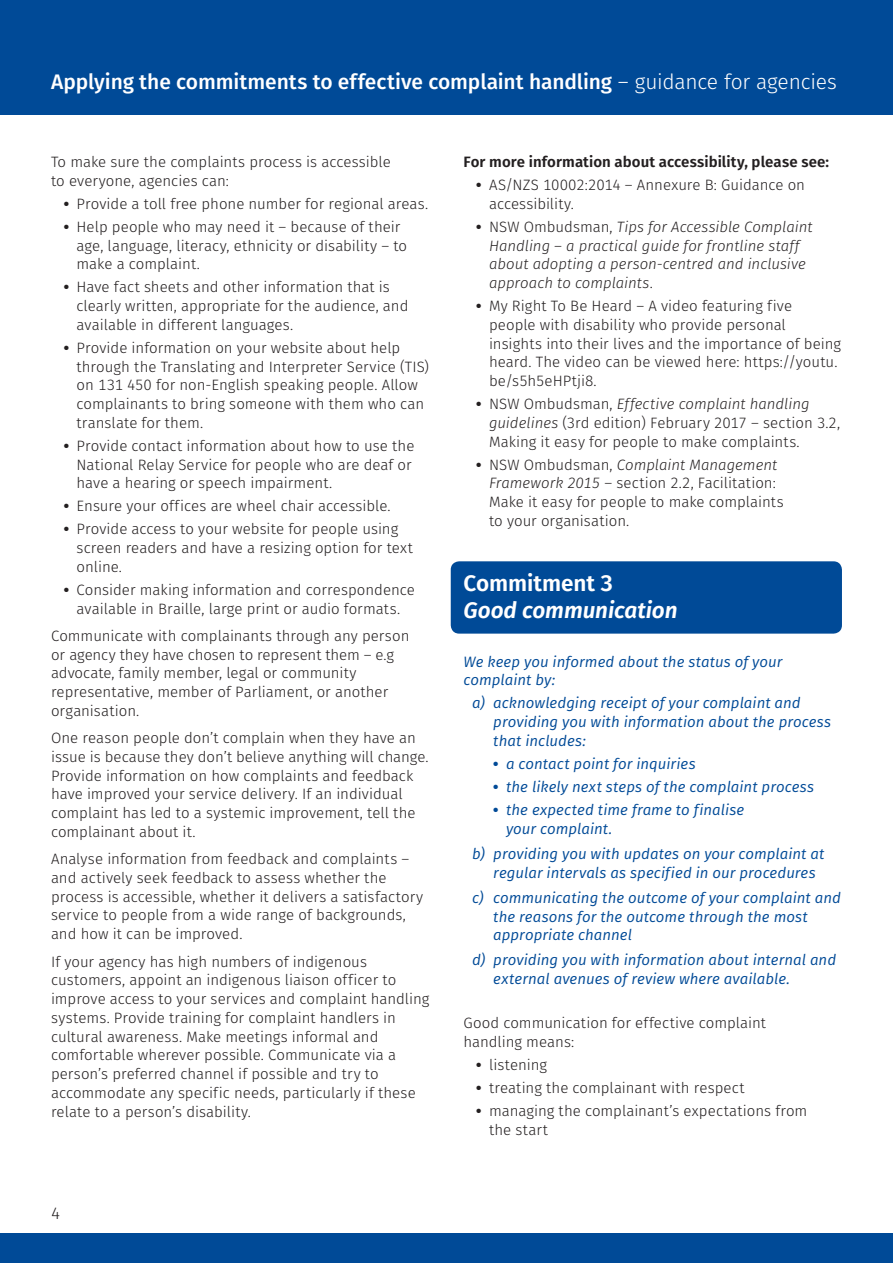
<style>
.page{position:relative;width:893px;height:1263px;background:#fff}
.page>*{position:absolute;margin:0;border:0;box-sizing:border-box;transform-origin:0 0}
.FS_GL_Heading_2{font:italic 600 22.5px/27px "Fira Sans";letter-spacing:-.005em;color:#fff}
.t1{font:500 21px "Fira Sans";letter-spacing:-.005em;color:#fff}
.t2{font:300 16.5px "Fira Sans";color:#231f20}
.FS_GL_Body_text{font:300 15px/18.8px "Fira Sans";color:#231f20}
.lettered_commitment{font:italic 15px/18.8px "Fira Sans";letter-spacing:.005em;color:#004a97}
.t3{font:italic 300 15px/18.8px "Fira Sans";color:#231f20}
.FS_GL_Body_text-2{font:italic 15px/18.8px "Fira Sans";letter-spacing:.005em;color:#004a97}
.more_info{font:600 15px "Fira Sans";letter-spacing:.005em;color:#231f20}
.s1{font-weight:300}
.s2{font-weight:800}
.s3{font-weight:800;font-style:normal}
.s4{font-style:normal}
.s5{font-style:italic}
</style>
<div class="page">
<div style="left:0;top:0;width:893px;height:115px;background:#004a97"></div>
<div style="left:0;top:1233px;width:893px;height:30px;background:#004a97"></div>
<div style="left:451px;top:561px;width:391px;height:73px;background:#004a97;border-radius:9px"></div>
<h2 class="t1" style="left:51px;top:65px;width:787px">Applying the commitments to effective complaint handling <span class="s1">– guidance for agencies</span></h2>
<p class="FS_GL_Body_text" style="left:51px;top:152px;width:341px">To make sure the complaints process is accessible to everyone, agencies can:</p>
<p class="FS_GL_Body_text" style="left:64px;top:194px;width:366px"><span class="s2">•</span> Provide a toll free phone number for regional areas.</p>
<p class="FS_GL_Body_text" style="left:77px;top:217px;width:332px;text-indent:-13px"><span class="s2">•</span> Help people who may need it – because of their age, language, literacy, ethnicity or disability – to make a complaint.</p>
<p class="FS_GL_Body_text" style="left:77px;top:278px;width:333px;text-indent:-13px"><span class="s2">•</span> Have fact sheets and other information that is clearly written, appropriate for the audience, and available in different languages.</p>
<p class="FS_GL_Body_text" style="left:77px;top:338px;width:354px;text-indent:-13px"><span class="s2">•</span> Provide information on your website about help through the Translating and Interpreter Service (TIS) on 131 450 for non-English speaking people. Allow complainants to bring someone with them who can translate for them.</p>
<p class="FS_GL_Body_text" style="left:77px;top:436px;width:339px;text-indent:-13px"><span class="s2">•</span> Provide contact information about how to use the<br>National Relay Service for people who are deaf or have a hearing or speech impairment.</p>
<p class="FS_GL_Body_text" style="left:64px;top:497px;width:328px"><span class="s2">•</span> Ensure your offices are wheel chair accessible.</p>
<p class="FS_GL_Body_text" style="left:77px;top:520px;width:338px;text-indent:-13px"><span class="s2">•</span> Provide access to your website for people using screen readers and have a resizing option for text online.</p>
<p class="FS_GL_Body_text" style="left:64px;top:580px;width:353px;text-align:center"><span class="s2">•</span> Consider making information and correspondence available in Braille, large print or audio formats.</p>
<p class="FS_GL_Body_text" style="left:51px;top:626px;width:360px">Communicate with complainants through any person or agency they have chosen to represent them – e.g advocate, family member, legal or community representative, member of Parliament, or another organisation.</p>
<p class="FS_GL_Body_text" style="left:51px;top:728px;width:379px">One reason people don’t complain when they have an issue is because they don’t believe anything will change.<br>Provide information on how complaints and feedback have improved your service delivery. If an individual complaint has led to a systemic improvement, tell the complainant about it.</p>
<p class="FS_GL_Body_text" style="left:51px;top:849px;width:374px">Analyse information from feedback and complaints – and actively seek feedback to assess whether the process is accessible, whether it delivers a satisfactory service to people from a wide range of backgrounds, and how it can be improved.</p>
<p class="FS_GL_Body_text" style="left:51px;top:952px;width:380px">If your agency has high numbers of indigenous customers, appoint an indigenous liaison officer to improve access to your services and complaint handling systems. Provide training for complaint handlers in cultural awareness. Make meetings informal and comfortable wherever possible. Communicate via a person’s preferred channel if possible and try to accommodate any specific needs, particularly if these relate to a person’s disability.</p>
<p class="t2" style="left:51px;top:1201px;width:11px">4</p>
<p class="more_info" style="left:463px;top:150px;width:367px">For more information about accessibility, please see:</p>
<p class="FS_GL_Body_text" style="left:489px;top:175px;width:318px;text-indent:-13px"><span class="s2">•</span> AS/NZS 10002:2014 – Annexure B: Guidance on accessibility.</p>
<p class="t3" style="left:489px;top:217px;width:325px;text-indent:-13px"><span class="s3">•</span> <span class="s4">NSW Ombudsman,</span> Tips for Accessible Complaint Handling – a practical guide for frontline staff about adopting a person-centred and inclusive approach to complaints<span class="s4">.</span></p>
<p class="FS_GL_Body_text" style="left:489px;top:296px;width:353px;text-indent:-13px"><span class="s2">•</span> My Right To Be Heard – A video featuring five people with disability who provide personal insights into their lives and the importance of being heard. The video can be viewed here: https://youtu. be/s5h5eHPtji8.</p>
<p class="FS_GL_Body_text" style="left:489px;top:394px;width:353px;text-indent:-13px"><span class="s2">•</span> NSW Ombudsman, <span class="s5">Effective complaint handling guidelines</span> (3rd edition) February 2017 – section 3.2,<br>Making it easy for people to make complaints.</p>
<p class="FS_GL_Body_text" style="left:489px;top:455px;width:296px;text-indent:-13px"><span class="s2">•</span> NSW Ombudsman, <span class="s5">Complaint Management Framework 2015</span> – section 2.2, Facilitation:<br>Make it easy for people to make complaints to your organisation.</p>
<p class="FS_GL_Heading_2" style="left:463px;top:568px;width:216px"><span class="s4">Commitment 3<br></span>Good communication</p>
<p class="FS_GL_Body_text-2" style="left:463px;top:652px;width:320px">We keep you informed about the status of your complaint by:</p>
<p class="lettered_commitment" style="left:493px;top:693px;width:339px;text-indent:-21px">a) acknowledging receipt of your complaint and providing you with information about the process that includes:</p>
<p class="lettered_commitment" style="left:493px;top:754px;width:204px"><span class="s3">•</span> a contact point for inquiries</p>
<p class="lettered_commitment" style="left:493px;top:777px;width:322px"><span class="s3">•</span> the likely next steps of the complaint process</p>
<p class="lettered_commitment" style="left:506px;top:800px;width:240px;text-indent:-13px"><span class="s3">•</span> the expected time frame to finalise your complaint.</p>
<p class="lettered_commitment" style="left:493px;top:844px;width:333px;text-indent:-21px">b) providing you with updates on your complaint at regular intervals as specified in our procedures</p>
<p class="lettered_commitment" style="left:493px;top:888px;width:349px;text-indent:-21px">c) communicating the outcome of your complaint and the reasons for the outcome through the most appropriate channel</p>
<p class="lettered_commitment" style="left:493px;top:950px;width:344px;text-indent:-21px">d) providing you with information about internal and external avenues of review where available.</p>
<p class="FS_GL_Body_text" style="left:463px;top:1014px;width:304px">Good communication for effective complaint handling means:</p>
<p class="FS_GL_Body_text" style="left:476px;top:1055px;width:72px"><span class="s2">•</span> listening</p>
<p class="FS_GL_Body_text" style="left:476px;top:1078px;width:270px"><span class="s2">•</span> treating the complainant with respect</p>
<p class="FS_GL_Body_text" style="left:489px;top:1101px;width:320px;text-indent:-13px"><span class="s2">•</span> managing the complainant’s expectations from the start</p>
</div>
